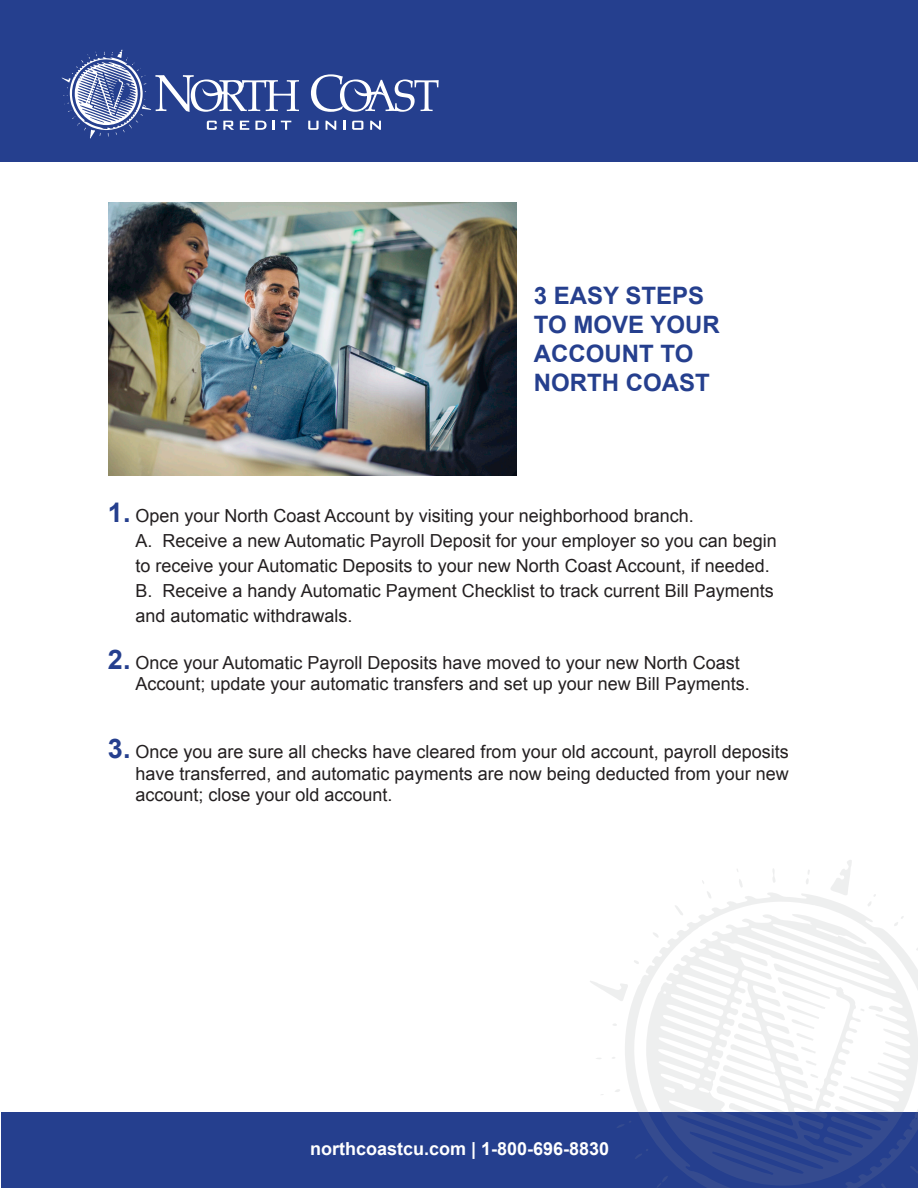
<style>
.page{position:relative;width:918px;height:1188px;background:#fff}
.page>*{position:absolute;margin:0;border:0;box-sizing:border-box;transform-origin:0 0}
.t1{font:700 24px/28.8px "Arial";color:#253f8e}
.t2{font:18px/24.9px "Arial";color:#231f20}
.t3{font:700 18px "Arial";color:#fff}
.s1{font-weight:700;font-size:27px;color:#253f8e}
</style>
<div class="page">
<div style="left:1px;top:1112px;width:917px;height:76px;background:#253f8e"></div>
<div style="left:0;top:0;width:918px;height:162px;background:#253f8e"></div>
<svg style="left:831px;top:860px;width:21px;height:32px"></svg>
<svg style="left:773px;top:868px;width:2px;height:14px"></svg>
<svg style="left:806px;top:870px;width:4px;height:14px"></svg>
<svg style="left:739px;top:879px;width:4px;height:8px"></svg>
<svg style="left:625px;top:892px;width:235px;height:296px"></svg>
<svg style="left:868px;top:894px;width:8px;height:12px"></svg>
<svg style="left:675px;top:905px;width:9px;height:8px"></svg>
<svg style="left:646px;top:913px;width:272px;height:273px"></svg>
<svg style="left:893px;top:916px;width:11px;height:11px"></svg>
<svg style="left:653px;top:932px;width:6px;height:6px"></svg>
<svg style="left:916px;top:945px;width:2px;height:6px"></svg>
<svg style="left:634px;top:960px;width:7px;height:4px"></svg>
<svg style="left:590px;top:981px;width:39px;height:21px"></svg>
<svg style="left:860px;top:1004px;width:23px;height:8px"></svg>
<svg style="left:801px;top:1047px;width:15px;height:7px"></svg>
<svg style="left:806px;top:1060px;width:10px;height:6px"></svg>
<svg style="left:810px;top:1074px;width:8px;height:4px"></svg>
<svg style="left:617px;top:1120px;width:14px;height:8px"></svg>
<svg style="left:635px;top:1149px;width:14px;height:10px"></svg>
<svg style="left:910px;top:1166px;width:8px;height:10px"></svg>
<svg style="left:657px;top:1176px;width:11px;height:12px"></svg>
<svg style="left:880px;top:1183px;width:14px;height:5px"></svg>
<svg style="left:777px;top:976px;width:53px;height:65px"></svg>
<svg style="left:311px;top:74px;width:128px;height:38px"></svg>
<svg style="left:308px;top:121px;width:11px;height:9px"></svg>
<svg style="left:326px;top:121px;width:10px;height:9px"></svg>
<svg style="left:343px;top:121px;width:2px;height:9px"></svg>
<svg style="left:352px;top:121px;width:11px;height:9px"></svg>
<svg style="left:370px;top:121px;width:11px;height:9px"></svg>
<svg style="left:62px;top:50px;width:237px;height:89px"></svg>
<img style="left:108px;top:202px;width:409px;height:273px">
<p class="t1" style="left:534px;top:282px;width:187px">3 EASY STEPS<br>TO MOVE YOUR<br>ACCOUNT TO<br>NORTH COAST</p>
<p class="t2" style="left:136px;top:504px;width:643px;text-indent:-28px"><span class="s1">1.</span> Open your North Coast Account by visiting your neighborhood branch.<br>A. Receive a new Automatic Payroll Deposit for your employer so you can begin to receive your Automatic Deposits to your new North Coast Account, if needed.<br>B. Receive a handy Automatic Payment Checklist to track current Bill Payments and automatic withdrawals.</p>
<p class="t2" style="left:136px;top:652px;width:616px;line-height:21.6px;text-indent:-28px"><span class="s1">2.</span> Once your Automatic Payroll Deposits have moved to your new North Coast<br>Account; update your automatic transfers and set up your new Bill Payments.</p>
<p class="t2" style="left:136px;top:741px;width:655px;line-height:21.6px;text-align:justify;text-indent:-28px"><span class="s1">3.</span> Once you are sure all checks have cleared from your old account, payroll deposits have transferred, and automatic payments are now being deducted from your new account; close your old account.</p>
<p class="t3" style="left:310px;top:1136px;width:301px">northcoastcu.com | 1-800-696-8830</p>
</div>
